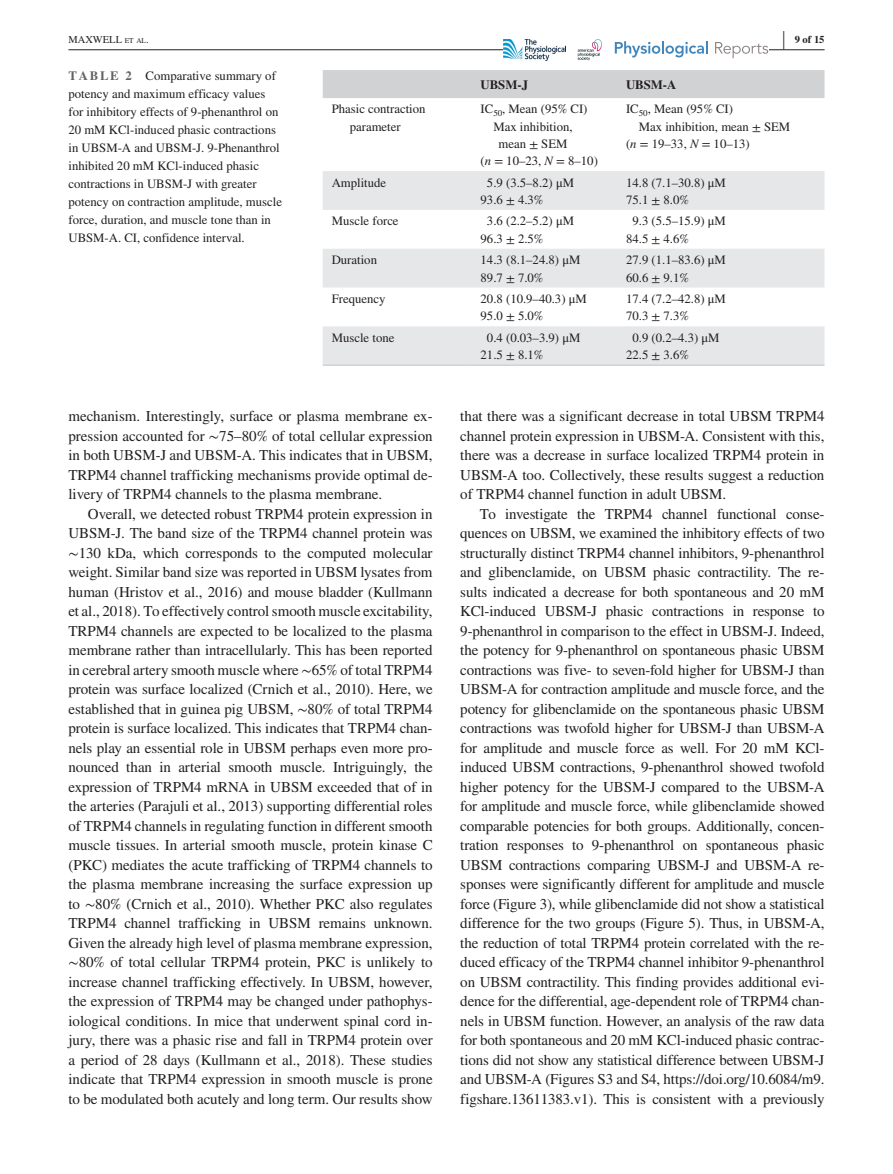
<style>
.page{position:relative;width:893px;height:1174px;background:#fff}
.page>*{position:absolute;margin:0;border:0;box-sizing:border-box;transform-origin:0 0}
.t1{font:700 25.95px "STIX";color:#231f20;scale:.36 1}
.t2{font:15px/19.5px "STIX";letter-spacing:-.005em;color:#231f20;text-align:justify}
.t3{font:12.75px/17.2px "STIX";color:#231f20}
.t4{font:700 12.75px "STIX";color:#231f20}
.t5{font:10.5px "STIX";color:#231f20}
.t6{font:700 10.5px "STIX";color:#231f20}
.s1{font-size:7.35px}
.s2{font-weight:700;color:#636366}
.s3{font-style:italic}
</style>
<div class="page">
<hr style="left:68px;top:49px;width:756px;height:1px;background:#231f20">
<div style="left:504px;top:39px;width:264px;height:21px;background:#fff"></div>
<svg style="left:578px;top:39px;width:24px;height:21px"></svg>
<img style="left:504px;top:39px;width:61px;height:21px">
<svg style="left:615px;top:41px;width:93px;height:16px"></svg>
<svg style="left:715px;top:42px;width:53px;height:16px"></svg>
<div style="left:323px;top:70px;width:501px;height:28px;background:#d1d2d4"></div>
<svg style="left:323px;top:171px;width:501px;height:193px;fill:#e6e7e9"></svg>
<hr style="left:323px;top:364px;width:149px;height:2px;background:#d1d2d4">
<hr style="left:472px;top:364px;width:145px;height:2px;background:#d1d2d4">
<hr style="left:617px;top:364px;width:207px;height:2px;background:#d1d2d4">
<h1 class="t1" style="left:783px;top:24px;width:7px">|</h1>
<p class="t5" style="left:68px;top:32px;width:82px">MAXWELL <span class="s1">et al</span> .</p>
<p class="t6" style="left:795px;top:33px;width:31px">9 of 15</p>
<p class="t3" style="left:68px;top:67px;width:215px;line-height:18px"><span class="s2">TABLE 2</span> Comparative summary of potency and maximum efficacy values for inhibitory effects of 9-phenanthrol on 20 mM KCl-induced phasic contractions in UBSM-A and UBSM-J. 9-Phenanthrol inhibited 20 mM KCl-induced phasic contractions in UBSM-J with greater potency on contraction amplitude, muscle force, duration, and muscle tone than in UBSM-A. CI, confidence interval.</p>
<p class="t4" style="left:481px;top:77px;width:49px">UBSM-J</p>
<p class="t4" style="left:626px;top:77px;width:52px">UBSM-A</p>
<p class="t3" style="left:332px;top:101px;width:95px;text-align:center">Phasic contraction parameter</p>
<p class="t3" style="left:481px;top:101px;width:108px">IC<sub>50</sub>, Mean (95% CI)</p>
<p class="t3" style="left:493px;top:118px;width:81px">Max inhibition,</p>
<p class="t3" style="left:499px;top:136px;width:70px">mean ± SEM</p>
<p class="t3" style="left:481px;top:153px;width:119px">(<span class="s3">n</span> = 10–23, <span class="s3">N</span> = 8–10)</p>
<p class="t3" style="left:626px;top:101px;width:108px">IC<sub>50</sub>, Mean (95% CI)</p>
<p class="t3" style="left:639px;top:118px;width:153px">Max inhibition, mean ± SEM</p>
<p class="t3" style="left:626px;top:136px;width:125px">(<span class="s3">n</span> = 19–33, <span class="s3">N</span> = 10–13)</p>
<p class="t3" style="left:332px;top:175px;width:56px">Amplitude</p>
<p class="t3" style="left:481px;top:175px;width:95px;text-indent:6px">5.9 (3.5–8.2) μM<br>93.6 ± 4.3%</p>
<p class="t3" style="left:626px;top:175px;width:101px">14.8 (7.1–30.8) μM<br>75.1 ± 8.0%</p>
<p class="t3" style="left:332px;top:213px;width:68px">Muscle force</p>
<p class="t3" style="left:481px;top:213px;width:95px;text-indent:6px">3.6 (2.2–5.2) μM<br>96.3 ± 2.5%</p>
<p class="t3" style="left:626px;top:213px;width:101px;text-indent:6px">9.3 (5.5–15.9) μM<br>84.5 ± 4.6%</p>
<p class="t3" style="left:332px;top:252px;width:47px">Duration</p>
<p class="t3" style="left:481px;top:252px;width:101px">14.3 (8.1–24.8) μM<br>89.7 ± 7.0%</p>
<p class="t3" style="left:626px;top:252px;width:101px">27.9 (1.1–83.6) μM<br>60.6 ± 9.1%</p>
<p class="t3" style="left:332px;top:291px;width:55px">Frequency</p>
<p class="t3" style="left:481px;top:291px;width:108px">20.8 (10.9–40.3) μM<br>95.0 ± 5.0%</p>
<p class="t3" style="left:626px;top:291px;width:101px">17.4 (7.2–42.8) μM<br>70.3 ± 7.3%</p>
<p class="t3" style="left:332px;top:330px;width:64px">Muscle tone</p>
<p class="t3" style="left:481px;top:330px;width:101px;text-indent:6px">0.4 (0.03–3.9) μM<br>21.5 ± 8.1%</p>
<p class="t3" style="left:626px;top:330px;width:95px;text-indent:6px">0.9 (0.2–4.3) μM<br>22.5 ± 3.6%</p>
<p class="t2" style="left:68px;top:407px;width:366px">mechanism. Interestingly, surface or plasma membrane ex&shy;pression accounted for ∼75–80% of total cellular expression in both UBSM-J and UBSM-A. This indicates that in UBSM, TRPM4 channel trafficking mechanisms provide optimal de&shy;livery of TRPM4 channels to the plasma membrane.</p>
<p class="t2" style="left:68px;top:505px;width:366px;text-indent:20px">Overall, we detected robust TRPM4 protein expression in UBSM-J. The band size of the TRPM4 channel protein was ∼130 kDa, which corresponds to the computed molecular weight. Similar band size was reported in UBSM lysates from human (Hristov et al., 2016) and mouse bladder (Kullmann et al., 2018). To effectively control smooth muscle excitability, TRPM4 channels are expected to be localized to the plasma membrane rather than intracellularly. This has been reported in cerebral artery smooth muscle where ∼65% of total TRPM4 protein was surface localized (Crnich et al., 2010). Here, we established that in guinea pig UBSM, ∼80% of total TRPM4 protein is surface localized. This indicates that TRPM4 chan&shy;nels play an essential role in UBSM perhaps even more pro&shy;nounced than in arterial smooth muscle. Intriguingly, the expression of TRPM4 mRNA in UBSM exceeded that of in the arteries (Parajuli et al., 2013) supporting differential roles of TRPM4 channels in regulating function in different smooth muscle tissues. In arterial smooth muscle, protein kinase C (PKC) mediates the acute trafficking of TRPM4 channels to the plasma membrane increasing the surface expression up to ∼80% (Crnich et al., 2010). Whether PKC also regulates TRPM4 channel trafficking in UBSM remains unknown.<br>Given the already high level of plasma membrane expression, ∼80% of total cellular TRPM4 protein, PKC is unlikely to increase channel trafficking effectively. In UBSM, however, the expression of TRPM4 may be changed under pathophys&shy;iological conditions. In mice that underwent spinal cord in&shy;jury, there was a phasic rise and fall in TRPM4 protein over a period of 28 days (Kullmann et al., 2018). These studies indicate that TRPM4 expression in smooth muscle is prone to be modulated both acutely and long term. Our results show</p>
<p class="t2" style="left:460px;top:407px;width:366px">that there was a significant decrease in total UBSM TRPM4 channel protein expression in UBSM-A. Consistent with this, there was a decrease in surface localized TRPM4 protein in UBSM-A too. Collectively, these results suggest a reduction of TRPM4 channel function in adult UBSM.</p>
<p class="t2" style="left:460px;top:505px;width:366px;text-indent:20px">To investigate the TRPM4 channel functional conse&shy;quences on UBSM, we examined the inhibitory effects of two structurally distinct TRPM4 channel inhibitors, 9-phenanthrol and glibenclamide, on UBSM phasic contractility. The re&shy;sults indicated a decrease for both spontaneous and 20 mM KCl-induced UBSM-J phasic contractions in response to 9-phenanthrol in comparison to the effect in UBSM-J. Indeed, the potency for 9-phenanthrol on spontaneous phasic UBSM contractions was five- to seven-fold higher for UBSM-J than UBSM-A for contraction amplitude and muscle force, and the potency for glibenclamide on the spontaneous phasic UBSM contractions was twofold higher for UBSM-J than UBSM-A for amplitude and muscle force as well. For 20 mM KCl&shy;induced UBSM contractions, 9-phenanthrol showed twofold higher potency for the UBSM-J compared to the UBSM-A for amplitude and muscle force, while glibenclamide showed comparable potencies for both groups. Additionally, concen&shy;tration responses to 9-phenanthrol on spontaneous phasic UBSM contractions comparing UBSM-J and UBSM-A re&shy;sponses were significantly different for amplitude and muscle force (Figure 3), while glibenclamide did not show a statistical difference for the two groups (Figure 5). Thus, in UBSM-A, the reduction of total TRPM4 protein correlated with the re&shy;duced efficacy of the TRPM4 channel inhibitor 9-phenanthrol on UBSM contractility. This finding provides additional evi&shy;dence for the differential, age-dependent role of TRPM4 chan&shy;nels in UBSM function. However, an analysis of the raw data for both spontaneous and 20 mM KCl-induced phasic contrac&shy;tions did not show any statistical difference between UBSM-J and UBSM-A (Figures S3 and S4, https://doi.org/10.6084/m9. figshare.13611383.v1). This is consistent with a previously</p>
</div>
